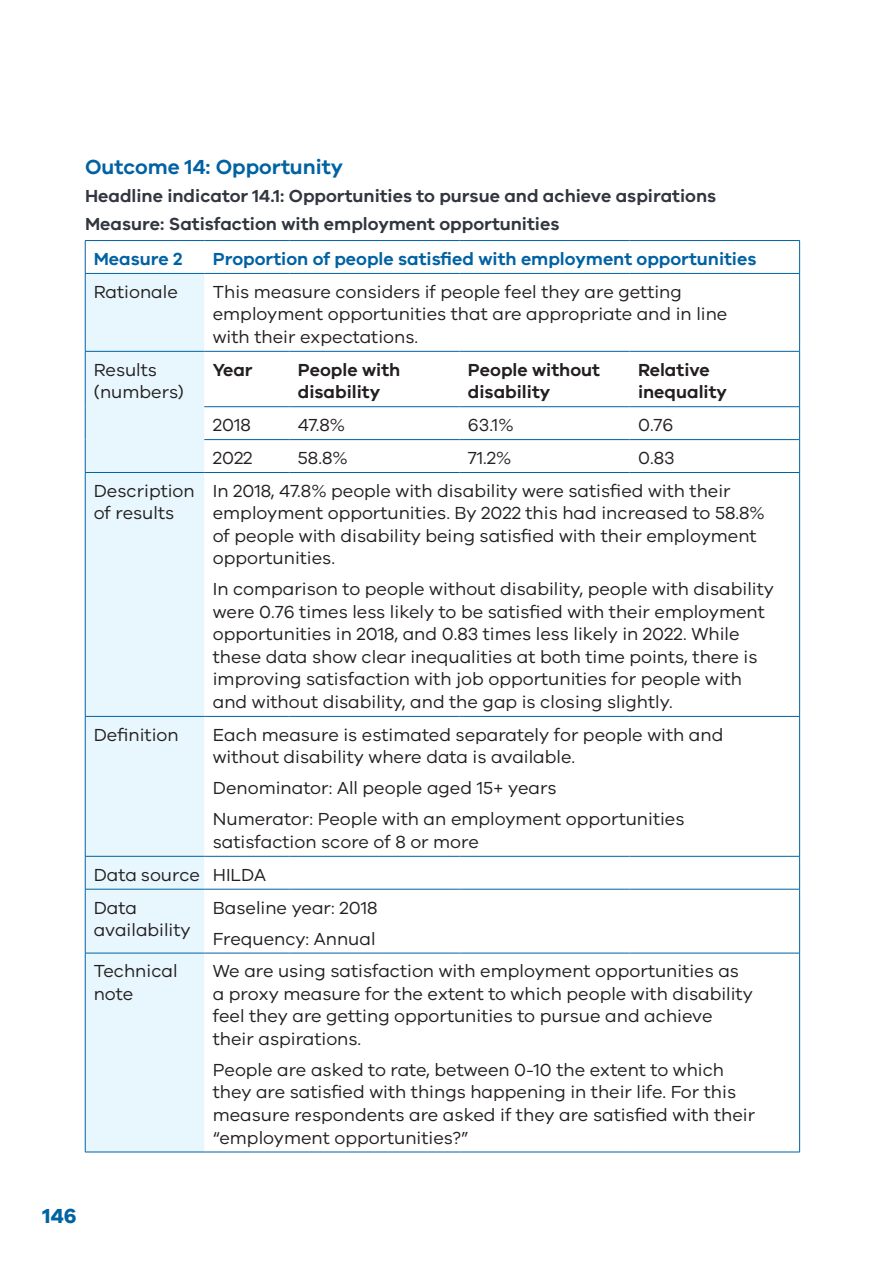
<style>
.page{position:relative;width:893px;height:1263px;background:#fff}
.page>*{position:absolute;margin:0;border:0;box-sizing:border-box;transform-origin:0 0}
.Heading_3_Text_14pt{font:600 21px "VIC";color:#0062a3}
.t1{font:700 21px "VIC";color:#0062a3}
.Body_Copy_12pt{font:18px/22.5px "VIC";color:#231f20}
.Heading_4_Text{font:600 18px "VIC";color:#323640}
.Table_bold_black{font:600 18px/22.5px "VIC";color:#231f20}
.Table_measure_bold_blue{font:600 18px "VIC";color:#0062a3}
</style>
<div class="page">
<div style="left:86px;top:274px;width:118px;height:878px;background:#e8f6fd"></div>
<hr style="left:204px;top:273px;width:85px;height:1px;background:#0062a3">
<hr style="left:289px;top:273px;width:170px;height:1px;background:#0062a3">
<hr style="left:459px;top:273px;width:170px;height:1px;background:#0062a3">
<hr style="left:629px;top:273px;width:171px;height:1px;background:#0062a3">
<hr style="left:85px;top:351px;width:119px;height:1px;background:#0062a3">
<hr style="left:204px;top:351px;width:85px;height:1px;background:#0062a3">
<hr style="left:289px;top:351px;width:170px;height:1px;background:#0062a3">
<hr style="left:459px;top:351px;width:170px;height:1px;background:#0062a3">
<hr style="left:629px;top:351px;width:171px;height:1px;background:#0062a3">
<hr style="left:204px;top:406px;width:85px;height:1px;background:#0062a3">
<hr style="left:289px;top:406px;width:170px;height:1px;background:#0062a3">
<hr style="left:459px;top:406px;width:170px;height:1px;background:#0062a3">
<hr style="left:629px;top:406px;width:171px;height:1px;background:#0062a3">
<hr style="left:204px;top:439px;width:85px;height:1px;background:#0062a3">
<hr style="left:289px;top:439px;width:170px;height:1px;background:#0062a3">
<hr style="left:459px;top:439px;width:170px;height:1px;background:#0062a3">
<hr style="left:629px;top:439px;width:171px;height:1px;background:#0062a3">
<hr style="left:85px;top:472px;width:119px;height:1px;background:#0062a3">
<hr style="left:204px;top:472px;width:85px;height:1px;background:#0062a3">
<hr style="left:289px;top:472px;width:170px;height:1px;background:#0062a3">
<hr style="left:459px;top:472px;width:170px;height:1px;background:#0062a3">
<hr style="left:629px;top:472px;width:171px;height:1px;background:#0062a3">
<hr style="left:85px;top:716px;width:119px;height:1px;background:#0062a3">
<hr style="left:204px;top:716px;width:85px;height:1px;background:#0062a3">
<hr style="left:289px;top:716px;width:170px;height:1px;background:#0062a3">
<hr style="left:459px;top:716px;width:170px;height:1px;background:#0062a3">
<hr style="left:629px;top:716px;width:171px;height:1px;background:#0062a3">
<hr style="left:85px;top:856px;width:119px;height:1px;background:#0062a3">
<hr style="left:204px;top:856px;width:85px;height:1px;background:#0062a3">
<hr style="left:289px;top:856px;width:170px;height:1px;background:#0062a3">
<hr style="left:459px;top:856px;width:170px;height:1px;background:#0062a3">
<hr style="left:629px;top:856px;width:171px;height:1px;background:#0062a3">
<hr style="left:85px;top:889px;width:119px;height:1px;background:#0062a3">
<hr style="left:204px;top:889px;width:85px;height:1px;background:#0062a3">
<hr style="left:289px;top:889px;width:170px;height:1px;background:#0062a3">
<hr style="left:459px;top:889px;width:170px;height:1px;background:#0062a3">
<hr style="left:629px;top:889px;width:171px;height:1px;background:#0062a3">
<hr style="left:85px;top:953px;width:119px;height:1px;background:#0062a3">
<hr style="left:204px;top:953px;width:85px;height:1px;background:#0062a3">
<hr style="left:289px;top:953px;width:170px;height:1px;background:#0062a3">
<hr style="left:459px;top:953px;width:170px;height:1px;background:#0062a3">
<hr style="left:629px;top:953px;width:171px;height:1px;background:#0062a3">
<hr style="left:85px;top:240px;width:119px;height:1px;background:#0062a3">
<hr style="left:85px;top:241px;width:1px;height:32px;background:#0062a3">
<hr style="left:204px;top:240px;width:85px;height:1px;background:#0062a3">
<hr style="left:289px;top:240px;width:170px;height:1px;background:#0062a3">
<hr style="left:459px;top:240px;width:170px;height:1px;background:#0062a3">
<hr style="left:629px;top:240px;width:171px;height:1px;background:#0062a3">
<hr style="left:799px;top:241px;width:1px;height:32px;background:#0062a3">
<hr style="left:799px;top:274px;width:1px;height:77px;background:#0062a3">
<hr style="left:799px;top:351px;width:1px;height:55px;background:#0062a3">
<hr style="left:799px;top:407px;width:1px;height:32px;background:#0062a3">
<hr style="left:799px;top:440px;width:1px;height:32px;background:#0062a3">
<hr style="left:799px;top:473px;width:1px;height:243px;background:#0062a3">
<hr style="left:799px;top:717px;width:1px;height:139px;background:#0062a3">
<hr style="left:799px;top:856px;width:1px;height:33px;background:#0062a3">
<hr style="left:799px;top:889px;width:1px;height:64px;background:#0062a3">
<hr style="left:799px;top:953px;width:1px;height:199px;background:#0062a3">
<hr style="left:204px;top:1152px;width:85px;height:1px;background:#0062a3">
<hr style="left:289px;top:1152px;width:170px;height:1px;background:#0062a3">
<hr style="left:459px;top:1152px;width:170px;height:1px;background:#0062a3">
<hr style="left:629px;top:1152px;width:171px;height:1px;background:#0062a3">
<hr style="left:85px;top:273px;width:119px;height:1px;background:#0062a3">
<hr style="left:85px;top:274px;width:1px;height:77px;background:#0062a3">
<hr style="left:85px;top:351px;width:1px;height:56px;background:#0062a3">
<hr style="left:85px;top:407px;width:1px;height:33px;background:#0062a3">
<hr style="left:85px;top:440px;width:1px;height:32px;background:#0062a3">
<hr style="left:85px;top:473px;width:1px;height:243px;background:#0062a3">
<hr style="left:85px;top:717px;width:1px;height:139px;background:#0062a3">
<hr style="left:85px;top:856px;width:1px;height:33px;background:#0062a3">
<hr style="left:85px;top:889px;width:1px;height:64px;background:#0062a3">
<hr style="left:85px;top:953px;width:1px;height:199px;background:#0062a3">
<hr style="left:85px;top:1152px;width:119px;height:1px;background:#0062a3">
<p class="Heading_3_Text_14pt" style="left:85px;top:154px;width:260px">Outcome 14: Opportunity</p>
<h4 class="Heading_4_Text" style="left:85px;top:185px;width:633px">Headline indicator 14.1: Opportunities to pursue and achieve aspirations</h4>
<h4 class="Heading_4_Text" style="left:85px;top:213px;width:476px">Measure: Satisfaction with employment opportunities</h4>
<p class="Table_measure_bold_blue" style="left:94px;top:248px;width:90px">Measure 2</p>
<p class="Table_measure_bold_blue" style="left:213px;top:248px;width:545px">Proportion of people satisfied with employment opportunities</p>
<p class="Body_Copy_12pt" style="left:94px;top:280px;width:86px">Rationale</p>
<p class="Body_Copy_12pt" style="left:213px;top:280px;width:516px">This measure considers if people feel they are getting employment opportunities that are appropriate and in line with their expectations.</p>
<p class="Body_Copy_12pt" style="left:94px;top:358px;width:92px">Results (numbers)</p>
<p class="Table_bold_black" style="left:213px;top:358px;width:41px">Year</p>
<p class="Table_bold_black" style="left:298px;top:358px;width:104px">People with disability</p>
<p class="Table_bold_black" style="left:468px;top:358px;width:134px">People without disability</p>
<p class="Table_bold_black" style="left:638px;top:358px;width:90px">Relative inequality</p>
<p class="Body_Copy_12pt" style="left:213px;top:413px;width:39px">2018</p>
<p class="Body_Copy_12pt" style="left:298px;top:413px;width:49px">47.8%</p>
<p class="Body_Copy_12pt" style="left:468px;top:413px;width:47px">63.1%</p>
<p class="Body_Copy_12pt" style="left:638px;top:413px;width:37px">0.76</p>
<p class="Body_Copy_12pt" style="left:213px;top:446px;width:41px">2022</p>
<p class="Body_Copy_12pt" style="left:298px;top:446px;width:51px">58.8%</p>
<p class="Body_Copy_12pt" style="left:468px;top:446px;width:45px">71.2%</p>
<p class="Body_Copy_12pt" style="left:638px;top:446px;width:38px">0.83</p>
<p class="Body_Copy_12pt" style="left:94px;top:479px;width:103px">Description of results</p>
<p class="Body_Copy_12pt" style="left:213px;top:479px;width:554px">In 2018, 47.8% people with disability were satisfied with their employment opportunities. By 2022 this had increased to 58.8% of people with disability being satisfied with their employment opportunities.</p>
<p class="Body_Copy_12pt" style="left:213px;top:577px;width:563px">In comparison to people without disability, people with disability were 0.76 times less likely to be satisfied with their employment opportunities in 2018, and 0.83 times less likely in 2022. While these data show clear inequalities at both time points, there is improving satisfaction with job opportunities for people with and without disability, and the gap is closing slightly.</p>
<p class="Body_Copy_12pt" style="left:94px;top:723px;width:86px">Definition</p>
<p class="Body_Copy_12pt" style="left:213px;top:723px;width:512px">Each measure is estimated separately for people with and without disability where data is available.</p>
<p class="Body_Copy_12pt" style="left:213px;top:776px;width:345px">Denominator: All people aged 15+ years</p>
<p class="Body_Copy_12pt" style="left:213px;top:807px;width:473px">Numerator: People with an employment opportunities satisfaction score of 8 or more</p>
<p class="Body_Copy_12pt" style="left:94px;top:863px;width:108px">Data source</p>
<p class="Body_Copy_12pt" style="left:213px;top:863px;width:55px">HILDA</p>
<p class="Body_Copy_12pt" style="left:94px;top:896px;width:98px">Data availability</p>
<p class="Body_Copy_12pt" style="left:213px;top:896px;width:166px">Baseline year: 2018</p>
<p class="Body_Copy_12pt" style="left:213px;top:927px;width:164px">Frequency: Annual</p>
<p class="Body_Copy_12pt" style="left:94px;top:959px;width:85px">Technical note</p>
<p class="Body_Copy_12pt" style="left:213px;top:959px;width:541px">We are using satisfaction with employment opportunities as a proxy measure for the extent to which people with disability feel they are getting opportunities to pursue and achieve their aspirations.</p>
<p class="Body_Copy_12pt" style="left:213px;top:1058px;width:544px">People are asked to rate, between 0-10 the extent to which they are satisfied with things happening in their life. For this measure respondents are asked if they are satisfied with their “employment opportunities?”</p>
<p class="t1" style="left:43px;top:1202px;width:36px">146</p>
</div>
